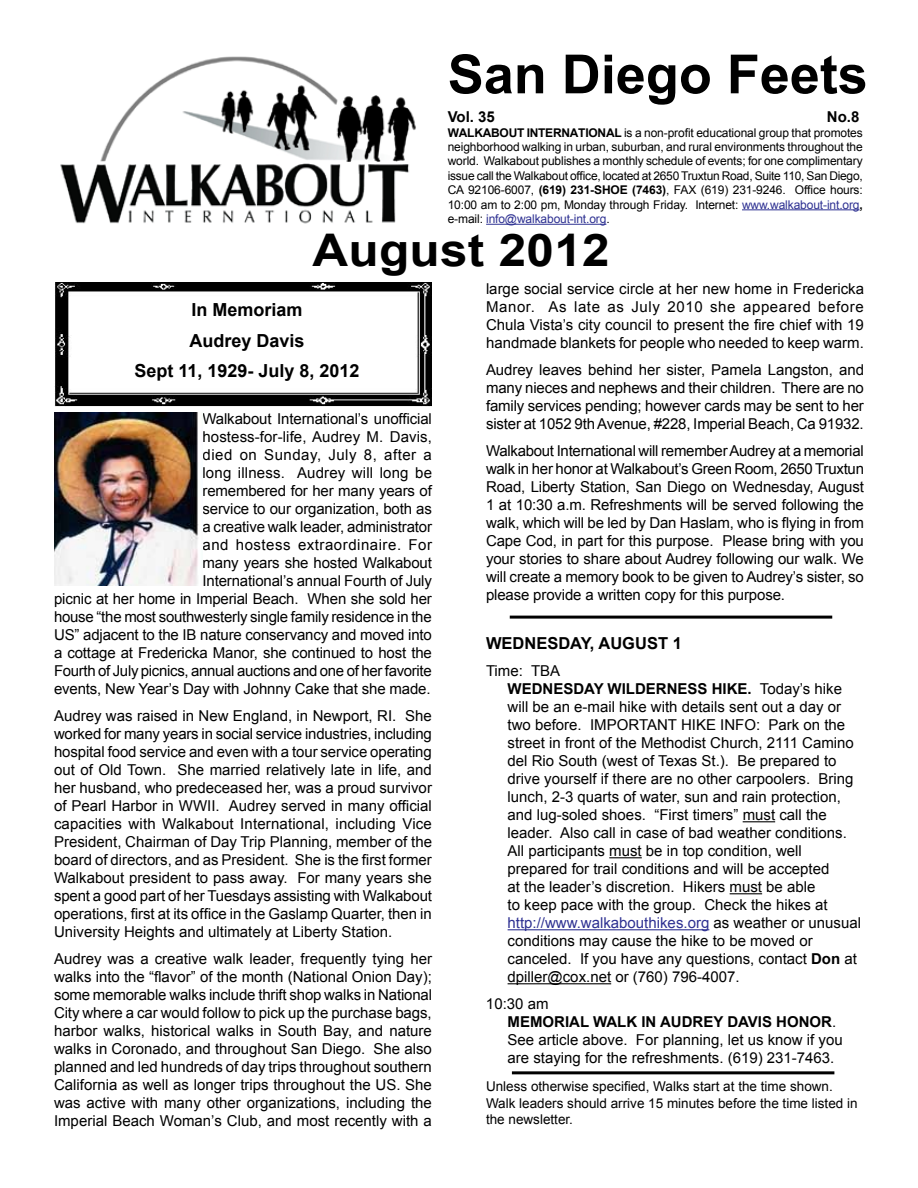
<style>
.page{position:relative;width:918px;height:1188px;background:#fff}
.page>*{position:absolute;margin:0;border:0;box-sizing:border-box;transform-origin:0 0}
.t1{font:700 54px "Arial";color:#000}
.t2{font:700 45px "Arial";letter-spacing:.005em;color:#000;scale:1.1 1}
.t3{font:700 18px/30.6px "Arial";color:#000;text-align:center}
.t4{font:700 16.5px "Arial";color:#000}
.t5{font:15px/18px "Arial";color:#000;text-align:justify}
.t6{font:700 15px "Arial";color:#000}
.t7{font:13.5px/16.2px "Arial";color:#000}
.t8{font:12px/14.4px "Arial";letter-spacing:-.01em;color:#000;text-align:justify}
.s1{font-weight:700}
.s2{color:#2e3192}
</style>
<div class="page">
<hr style="left:742px;top:209px;width:118px;height:1px;background:#2e3192">
<hr style="left:486px;top:224px;width:120px;height:1px;background:#2e3192">
<img style="left:60px;top:56px;width:356px;height:168px">
<hr style="left:743px;top:821px;width:32px;height:1px;background:#000">
<hr style="left:609px;top:857px;width:33px;height:1px;background:#000">
<hr style="left:730px;top:893px;width:32px;height:1px;background:#000">
<hr style="left:508px;top:929px;width:201px;height:1px;background:#2e3192">
<hr style="left:508px;top:983px;width:103px;height:1px;background:#000">
<img style="left:54px;top:283px;width:378px;height:123px">
<hr style="left:510px;top:616px;width:322px;height:3px;background:#000">
<img style="left:54px;top:413px;width:145px;height:172px">
<hr style="left:512px;top:1071px;width:322px;height:3px;background:#000">
<h1 class="t1" style="left:448px;top:38px;width:422px">San Diego Feets</h1>
<p class="t6" style="left:448px;top:107px;width:49px">Vol. 35</p>
<p class="t6" style="left:827px;top:107px;width:34px">No.8</p>
<p class="t8" style="left:448px;top:125px;width:417px"><span class="s1">WALKABOUT INTERNATIONAL</span> is a non-profit educational group that promotes neighborhood walking in urban, suburban, and rural environments throughout the world. Walkabout publishes a monthly schedule of events; for one complimentary issue call the Walkabout office, located at 2650 Truxtun Road, Suite 110, San Diego, CA 92106-6007, <span class="s1">(619) 231-SHOE (7463)</span>, FAX (619) 231-9246. Office hours:<br>10:00 am to 2:00 pm, Monday through Friday. Internet: <span class="s2">www.walkabout-int.org</span><span class="s1">, </span>e-mail: <span class="s2">info@walkabout-int.org</span>.</p>
<h2 class="t2" style="left:313px;top:220px;width:272px">August 2012</h2>
<p class="t3" style="left:134px;top:295px;width:227px">In Memoriam<br>Audrey Davis<br>Sept 11, 1929- July 8, 2012</p>
<p class="t5" style="left:54px;top:410px;width:380px;text-align:right">Walkabout International’s unofficial<br>hostess-for-life, Audrey M. Davis,<br>died on Sunday, July 8, after a<br>long illness. Audrey will long be<br>remembered for her many years of<br>service to our organization, both as<br>a creative walk leader, administrator<br>and hostess extraordinaire. For<br>many years she hosted Walkabout<br>International’s annual Fourth of July<br>picnic at her home in Imperial Beach. When she sold her house “the most southwesterly single family residence in the US” adjacent to the IB nature conservancy and moved into a cottage at Fredericka Manor, she continued to host the Fourth of July picnics, annual auctions and one of her favorite events, New Year’s Day with Johnny Cake that she made.</p>
<p class="t5" style="left:54px;top:707px;width:380px">Audrey was raised in New England, in Newport, RI. She worked for many years in social service industries, including hospital food service and even with a tour service operating out of Old Town. She married relatively late in life, and her husband, who predeceased her, was a proud survivor of Pearl Harbor in WWII. Audrey served in many official capacities with Walkabout International, including Vice President, Chairman of Day Trip Planning, member of the board of directors, and as President. She is the first former Walkabout president to pass away. For many years she spent a good part of her Tuesdays assisting with Walkabout operations, first at its office in the Gaslamp Quarter, then in University Heights and ultimately at Liberty Station.</p>
<p class="t5" style="left:54px;top:950px;width:380px">Audrey was a creative walk leader, frequently tying her walks into the “flavor” of the month (National Onion Day); some memorable walks include thrift shop walks in National City where a car would follow to pick up the purchase bags, harbor walks, historical walks in South Bay, and nature walks in Coronado, and throughout San Diego. She also planned and led hundreds of day trips throughout southern California as well as longer trips throughout the US. She was active with many other organizations, including the Imperial Beach Woman’s Club, and most recently with a</p>
<p class="t5" style="left:486px;top:280px;width:380px">large social service circle at her new home in Fredericka Manor. As late as July 2010 she appeared before Chula Vista’s city council to present the fire chief with 19 handmade blankets for people who needed to keep warm.</p>
<p class="t5" style="left:486px;top:361px;width:380px">Audrey leaves behind her sister, Pamela Langston, and many nieces and nephews and their children. There are no family services pending; however cards may be sent to her sister at 1052 9th Avenue, #228, Imperial Beach, Ca 91932.</p>
<p class="t5" style="left:486px;top:442px;width:380px">Walkabout International will remember Audrey at a memorial walk in her honor at Walkabout’s Green Room, 2650 Truxtun Road, Liberty Station, San Diego on Wednesday, August 1 at 10:30 a.m. Refreshments will be served following the walk, which will be led by Dan Haslam, who is flying in from Cape Cod, in part for this purpose. Please bring with you your stories to share about Audrey following our walk. We will create a memory book to be given to Audrey’s sister, so please provide a written copy for this purpose.</p>
<p class="t4" style="left:486px;top:632px;width:14px">wednesda</p>
<p class="t4" style="left:581px;top:632px;width:103px">y, AUGUST 1</p>
<p class="t5" style="left:508px;top:662px;width:355px;text-align:left;text-indent:-22px">Time: TBA<br><span class="s1">WEDNESDAY WILDERNESS HIKE.</span> Today’s hike will be an e-mail hike with details sent out a day or two before. IMPORTANT HIKE INFO: Park on the street in front of the Methodist Church, 2111 Camino del Rio South (west of Texas St.). Be prepared to drive yourself if there are no other carpoolers. Bring lunch, 2-3 quarts of water, sun and rain protection, and lug-soled shoes. “First timers” must call the leader. Also call in case of bad weather conditions.<br>All participants must be in top condition, well prepared for trail conditions and will be accepted<br>at the leader’s discretion. Hikers must be able<br>to keep pace with the group. Check the hikes at <span class="s2">http://www.walkabouthikes.org</span> as weather or unusual conditions may cause the hike to be moved or canceled. If you have any questions, contact <span class="s1">Don</span> at dpiller@cox.net or (760) 796-4007.</p>
<p class="t5" style="left:508px;top:995px;width:337px;text-align:left;text-indent:-22px">10:30 am<br><span class="s1">MEMORIAL WALK IN AUDREY DAVIS HONOR</span>.<br>See article above. For planning, let us know if you are staying for the refreshments. (619) 231-7463.</p>
<p class="t7" style="left:486px;top:1079px;width:373px">Unless otherwise specified, Walks start at the time shown.<br>Walk leaders should arrive 15 minutes before the time listed in the newsletter.</p>
</div>
